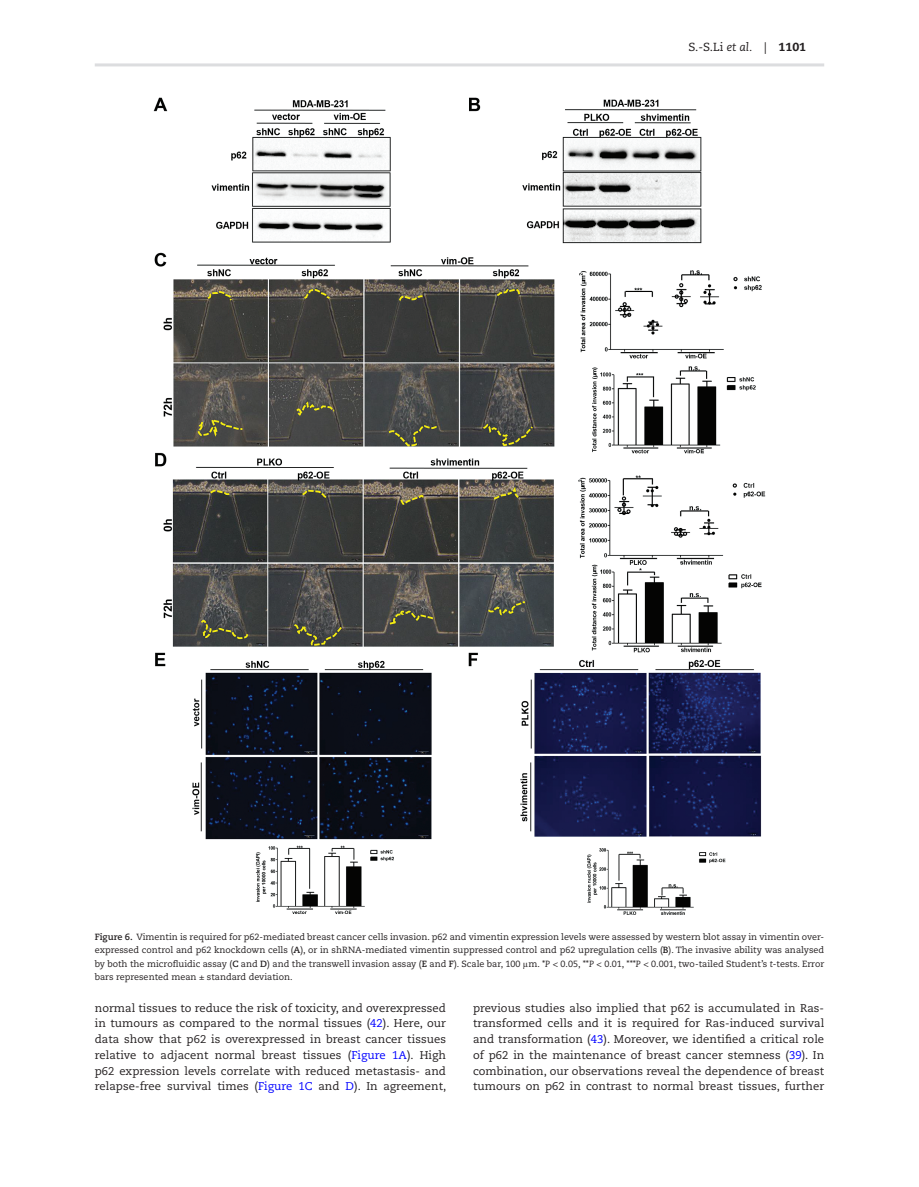
<style>
.page{position:relative;width:919px;height:1187px;background:#fff}
.page>*{position:absolute;margin:0;border:0;box-sizing:border-box;transform-origin:0 0}
.t1{font:11.7px "Caecilia LT Std";color:#231f20}
.t2{font:11.25px/15.8px "Caecilia LT Std";letter-spacing:.005em;color:#231f20;text-align:justify}
.t3{font:9px/13.5px "Caecilia LT Std";color:#231f20;text-align:justify}
.s1{font-style:italic}
.s2{font-weight:800}
.s3{font-weight:700}
.s4{font-family:"Gandhari Unicode"}
.s5{color:#00f}
</style>
<div class="page">
<hr style="left:95px;top:63px;width:729px;height:3px;background:#dcdddf">
<img style="left:153px;top:98px;width:612px;height:817px">
<p class="t1" style="left:688px;top:41px;width:119px">S.-S.Li <span class="s1">et al.</span> | <span class="s2">1101</span></p>
<p class="t3" style="left:95px;top:930px;width:731px"><span class="s3">Figure 6.</span> Vimentin is required for p62-mediated breast cancer cells invasion. p62 and vimentin expression levels were assessed by western blot assay in vimentin over&shy;expressed control and p62 knockdown cells (<span class="s3">A</span>), or in shRNA-mediated vimentin suppressed control and p62 upregulation cells (<span class="s3">B</span>). The invasive ability was analysed by both the microfluidic assay (<span class="s3">C</span> and <span class="s3">D</span>) and the transwell invasion assay (<span class="s3">E</span> and <span class="s3">F</span>). Scale bar, 100 <span class="s4">μ</span>m. *<span class="s1">P</span> &lt; 0.05, **<span class="s1">P</span> &lt; 0.01, ***<span class="s1">P</span> &lt; 0.001, two-tailed Student’s <span class="s1">t</span>-tests. Error bars represented mean ± standard deviation.</p>
<p class="t2" style="left:95px;top:999px;width:353px">normal tissues to reduce the risk of toxicity, and overexpressed in tumours as compared to the normal tissues (<span class="s5">42</span>). Here, our data show that p62 is overexpressed in breast cancer tissues relative to adjacent normal breast tissues (<span class="s5">Figure 1A</span>). High p62 expression levels correlate with reduced metastasis- and relapse-free survival times (<span class="s5">Figure 1C</span> and <span class="s5">D</span>). In agreement,</p>
<p class="t2" style="left:473px;top:999px;width:353px">previous studies also implied that p62 is accumulated in Ras&shy;transformed cells and it is required for Ras-induced survival and transformation (<span class="s5">43</span>). Moreover, we identified a critical role of p62 in the maintenance of breast cancer stemness (<span class="s5">39</span>). In combination, our observations reveal the dependence of breast tumours on p62 in contrast to normal breast tissues, further</p>
</div>
